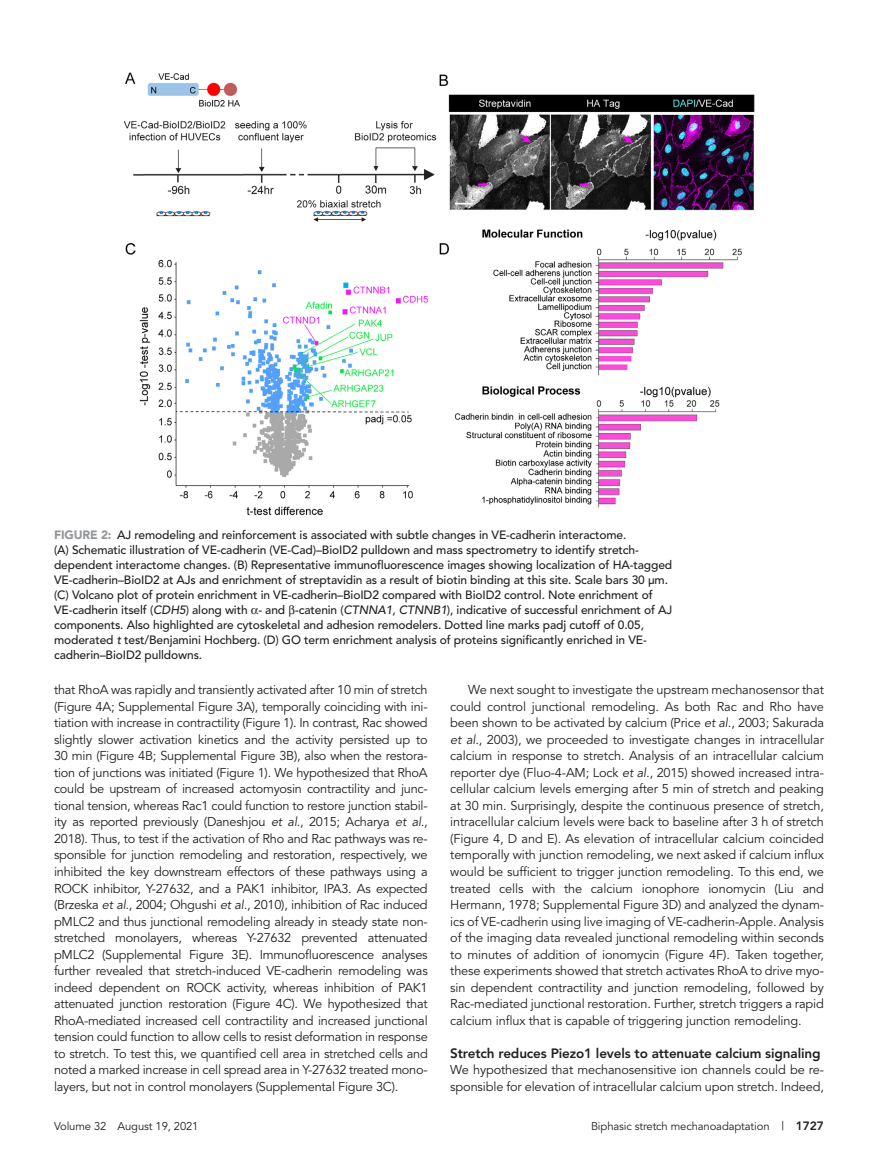
<style>
.page{position:relative;width:878px;height:1175px;background:#fff}
.page>*{position:absolute;margin:0;border:0;box-sizing:border-box;transform-origin:0 0}
.t1{font:800 13.5px "Avenir";letter-spacing:-.01em;color:#231f20}
.ParaFL{font:12.75px/16.5px "Avenir";letter-spacing:-.01em;color:#231f20;text-align:justify}
.Para{font:12.75px/16.5px "Avenir";letter-spacing:-.01em;color:#231f20;text-align:justify}
.FigCaption_35_5p{font:500 12px/15px "Avenir";letter-spacing:-.01em;color:#231f20}
.t2{font:11.25px "Avenir";letter-spacing:-.01em;color:#231f20}
.s1{font-weight:900;color:#939598}
.s2{font-style:italic}
.s3{font-size:12px}
.s4{font-weight:800;font-size:12px}
</style>
<div class="page">
<img style="left:124px;top:72px;width:630px;height:443px">
<p class="FigCaption_35_5p" style="left:54px;top:528px;width:620px"><span class="s1">FIGURE 2:</span> AJ remodeling and reinforcement is associated with subtle changes in VE-cadherin interactome.<br>(A) Schematic illustration of VE-cadherin (VE-Cad)–BioID2 pulldown and mass spectrometry to identify stretch&shy;dependent interactome changes. (B) Representative immunofluorescence images showing localization of HA-tagged VE-cadherin–BioID2 at AJs and enrichment of streptavidin as a result of biotin binding at this site. Scale bars 30 μm. (C) Volcano plot of protein enrichment in VE-cadherin–BioID2 compared with BioID2 control. Note enrichment of VE-cadherin itself (<span class="s2">CDH5</span>) along with - and -catenin (<span class="s2">CTNNA1, CTNNB1</span>), indicative of successful enrichment of AJ components. Also highlighted are cytoskeletal and adhesion remodelers. Dotted line marks padj cutoff of 0.05, moderated <span class="s2">t</span> test/Benjamini Hochberg. (D) GO term enrichment analysis of proteins significantly enriched in VE&shy;cadherin–BioID2 pulldowns.</p>
<p class="ParaFL" style="left:54px;top:682px;width:375px">that RhoA was rapidly and transiently activated after 10 min of stretch (Figure 4A; Supplemental Figure 3A), temporally coinciding with ini&shy;tiation with increase in contractility (Figure 1). In contrast, Rac showed slightly slower activation kinetics and the activity persisted up to 30 min (Figure 4B; Supplemental Figure 3B), also when the restora&shy;tion of junctions was initiated (Figure 1). We hypothesized that RhoA could be upstream of increased actomyosin contractility and junc&shy;tional tension, whereas Rac1 could function to restore junction stabil&shy;ity as reported previously (Daneshjou <span class="s2">et al.</span>, 2015; Acharya <span class="s2">et al.</span>, 2018). Thus, to test if the activation of Rho and Rac pathways was re&shy;sponsible for junction remodeling and restoration, respectively, we inhibited the key downstream effectors of these pathways using a ROCK inhibitor, Y-27632, and a PAK1 inhibitor, IPA3. As expected (Brzeska <span class="s2">et al.</span>, 2004; Ohgushi <span class="s2">et al.</span>, 2010), inhibition of Rac induced pMLC2 and thus junctional remodeling already in steady state non&shy;stretched monolayers, whereas Y-27632 prevented attenuated pMLC2 (Supplemental Figure 3E). Immunofluorescence analyses further revealed that stretch-induced VE-cadherin remodeling was indeed dependent on ROCK activity, whereas inhibition of PAK1 attenuated junction restoration (Figure 4C). We hypothesized that RhoA-mediated increased cell contractility and increased junctional tension could function to allow cells to resist deformation in response to stretch. To test this, we quantified cell area in stretched cells and noted a marked increase in cell spread area in Y-27632 treated mono&shy;layers, but not in control monolayers (Supplemental Figure 3C).</p>
<p class="Para" style="left:450px;top:682px;width:375px;text-indent:18px">We next sought to investigate the upstream mechanosensor that could control junctional remodeling. As both Rac and Rho have been shown to be activated by calcium (Price <span class="s2">et al.</span>, 2003; Sakurada <span class="s2">et al.</span>, 2003), we proceeded to investigate changes in intracellular calcium in response to stretch. Analysis of an intracellular calcium reporter dye (Fluo-4-AM; Lock <span class="s2">et al.</span>, 2015) showed increased intra&shy;cellular calcium levels emerging after 5 min of stretch and peaking at 30 min. Surprisingly, despite the continuous presence of stretch, intracellular calcium levels were back to baseline after 3 h of stretch (Figure 4, D and E). As elevation of intracellular calcium coincided temporally with junction remodeling, we next asked if calcium influx would be sufficient to trigger junction remodeling. To this end, we treated cells with the calcium ionophore ionomycin (Liu and Hermann, 1978; Supplemental Figure 3D) and analyzed the dynam&shy;ics of VE-cadherin using live imaging of VE-cadherin-Apple. Analysis of the imaging data revealed junctional remodeling within seconds to minutes of addition of ionomycin (Figure 4F). Taken together, these experiments showed that stretch activates RhoA to drive myo&shy;sin dependent contractility and junction remodeling, followed by Rac-mediated junctional restoration. Further, stretch triggers a rapid calcium influx that is capable of triggering junction remodeling.</p>
<h2 class="t1" style="left:450px;top:1044px;width:372px">Stretch reduces Piezo1 levels to attenuate calcium signaling</h2>
<p class="ParaFL" style="left:450px;top:1061px;width:375px">We hypothesized that mechanosensitive ion channels could be re&shy;sponsible for elevation of intracellular calcium upon stretch. Indeed,</p>
<p class="t2" style="left:54px;top:1119px;width:146px">Volume 32 August 19, 2021</p>
<p class="t2" style="left:591px;top:1119px;width:234px">Biphasic stretch mechanoadaptation <span class="s3">|</span> <span class="s4">1727</span></p>
</div>
